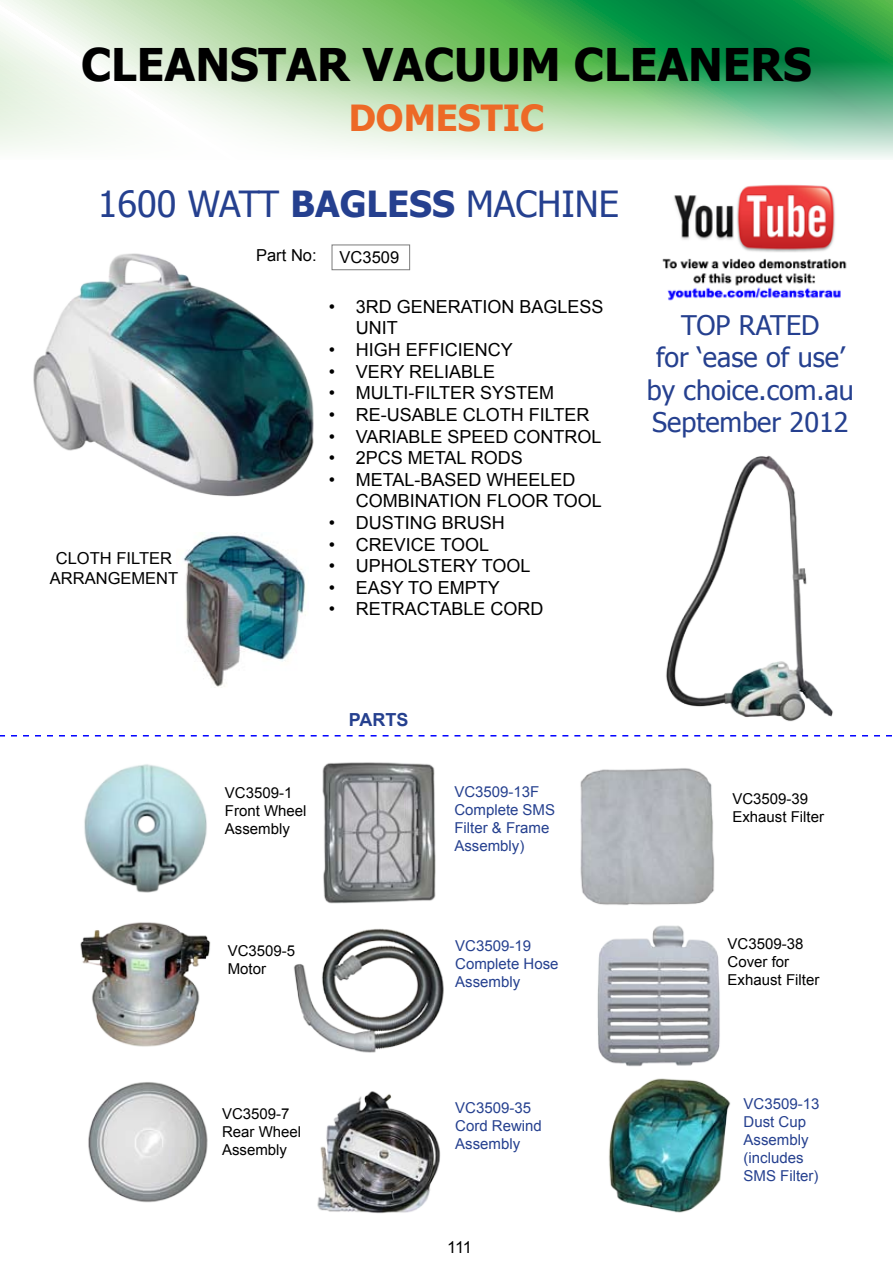
<style>
.page{position:relative;width:893px;height:1263px;background:#fff}
.page>*{position:absolute;margin:0;border:0;box-sizing:border-box;transform-origin:0 0}
.t1{font:700 45px "Tahoma";color:#000}
.t2{font:36px "Tahoma";color:#25408f}
.t3{font:700 36px "Tahoma";color:#ed6926}
.t4{font:27px/32.4px "Tahoma";color:#25408f;text-align:center}
.t5{font:18px/21.6px "Arial";color:#000}
.t6{font:700 18px "Arial";color:#25408f}
.t7{font:16.5px/19.8px "Arial";color:#000;text-align:center}
.t8{font:15px/18px "Arial";color:#25408f}
.t9{font:15px/18px "Arial";color:#000}
.s1{font-weight:700}
</style>
<div class="page">
<img style="left:33px;top:253px;width:312px;height:244px">
<svg style="left:0;top:0;width:893px;height:158px"></svg>
<img style="left:183px;top:535px;width:123px;height:153px">
<svg style="left:0;top:735px;width:892px;height:1px"></svg>
<img style="left:666px;top:455px;width:167px;height:267px">
<img style="left:84px;top:764px;width:123px;height:129px">
<img style="left:80px;top:922px;width:131px;height:125px">
<img style="left:88px;top:1082px;width:120px;height:121px">
<img style="left:609px;top:1078px;width:122px;height:135px">
<img style="left:322px;top:762px;width:114px;height:142px">
<img style="left:294px;top:928px;width:150px;height:125px">
<img style="left:317px;top:1091px;width:124px;height:123px">
<img style="left:597px;top:925px;width:123px;height:142px">
<img style="left:580px;top:768px;width:135px;height:137px">
<img style="left:662px;top:184px;width:185px;height:117px">
<h1 class="t1" style="left:81px;top:33px;width:732px">CLEANSTAR VACUUM CLEANERS</h1>
<h2 class="t3" style="left:349px;top:92px;width:197px">DOMESTIC</h2>
<h2 class="t2" style="left:98px;top:180px;width:523px">1600 WATT <span class="s1">BAGLESS</span> MACHINE</h2>
<p class="t7" style="left:50px;top:549px;width:130px">CLOTH FILTER<br>ARRANGEMENT</p>
<p class="t7" style="left:256px;top:245px;width:62px">Part No:</p>
<p class="t7" style="left:340px;top:247px;width:61px">VC3509</p>
<p class="t5" style="left:356px;top:296px;width:249px;text-indent:-27px">• 3RD GENERATION BAGLESS<br>UNIT</p>
<p class="t5" style="left:329px;top:339px;width:186px">• HIGH EFFICIENCY</p>
<p class="t5" style="left:329px;top:361px;width:168px">• VERY RELIABLE</p>
<p class="t5" style="left:329px;top:382px;width:227px">• MULTI-FILTER SYSTEM</p>
<p class="t5" style="left:329px;top:404px;width:262px">• RE-USABLE CLOTH FILTER</p>
<p class="t5" style="left:329px;top:426px;width:274px">• VARIABLE SPEED CONTROL</p>
<p class="t5" style="left:329px;top:447px;width:196px">• 2PCS METAL RODS</p>
<p class="t5" style="left:356px;top:469px;width:248px;text-indent:-27px">• METAL-BASED WHEELED<br>COMBINATION FLOOR TOOL</p>
<p class="t5" style="left:329px;top:512px;width:178px">• DUSTING BRUSH</p>
<p class="t5" style="left:329px;top:534px;width:162px">• CREVICE TOOL</p>
<p class="t5" style="left:329px;top:555px;width:203px">• UPHOLSTERY TOOL</p>
<p class="t5" style="left:329px;top:577px;width:173px">• EASY TO EMPTY</p>
<p class="t5" style="left:329px;top:598px;width:216px">• RETRACTABLE CORD</p>
<p class="t9" style="left:225px;top:783px;width:83px">VC3509-1<br>Front Wheel<br>Assembly</p>
<p class="t9" style="left:228px;top:942px;width:69px">VC3509-5<br>Motor</p>
<p class="t6" style="left:349px;top:707px;width:61px">PARTS</p>
<p class="t8" style="left:454px;top:783px;width:102px">VC3509-13F<br>Complete SMS<br>Filter &amp; Frame<br>Assembly)</p>
<p class="t8" style="left:455px;top:937px;width:105px">VC3509-19<br>Complete Hose<br>Assembly</p>
<p class="t9" style="left:222px;top:1104px;width:81px">VC3509-7<br>Rear Wheel<br>Assembly</p>
<p class="t8" style="left:455px;top:1099px;width:88px">VC3509-35<br>Cord Rewind<br>Assembly</p>
<p class="t7" style="left:447px;top:1237px;width:27px">111</p>
<h3 class="t4" style="left:647px;top:307px;width:209px">TOP RATED<br>for ‘ease of use’ by choice.com.au<br>September 2012</h3>
<p class="t9" style="left:732px;top:789px;width:93px">VC3509-39<br>Exhaust Filter</p>
<p class="t9" style="left:728px;top:934px;width:93px">VC3509-38<br>Cover for<br>Exhaust Filter</p>
<p class="t8" style="left:743px;top:1095px;width:77px">VC3509-13<br>Dust Cup<br>Assembly (includes<br>SMS Filter)</p>
</div>
